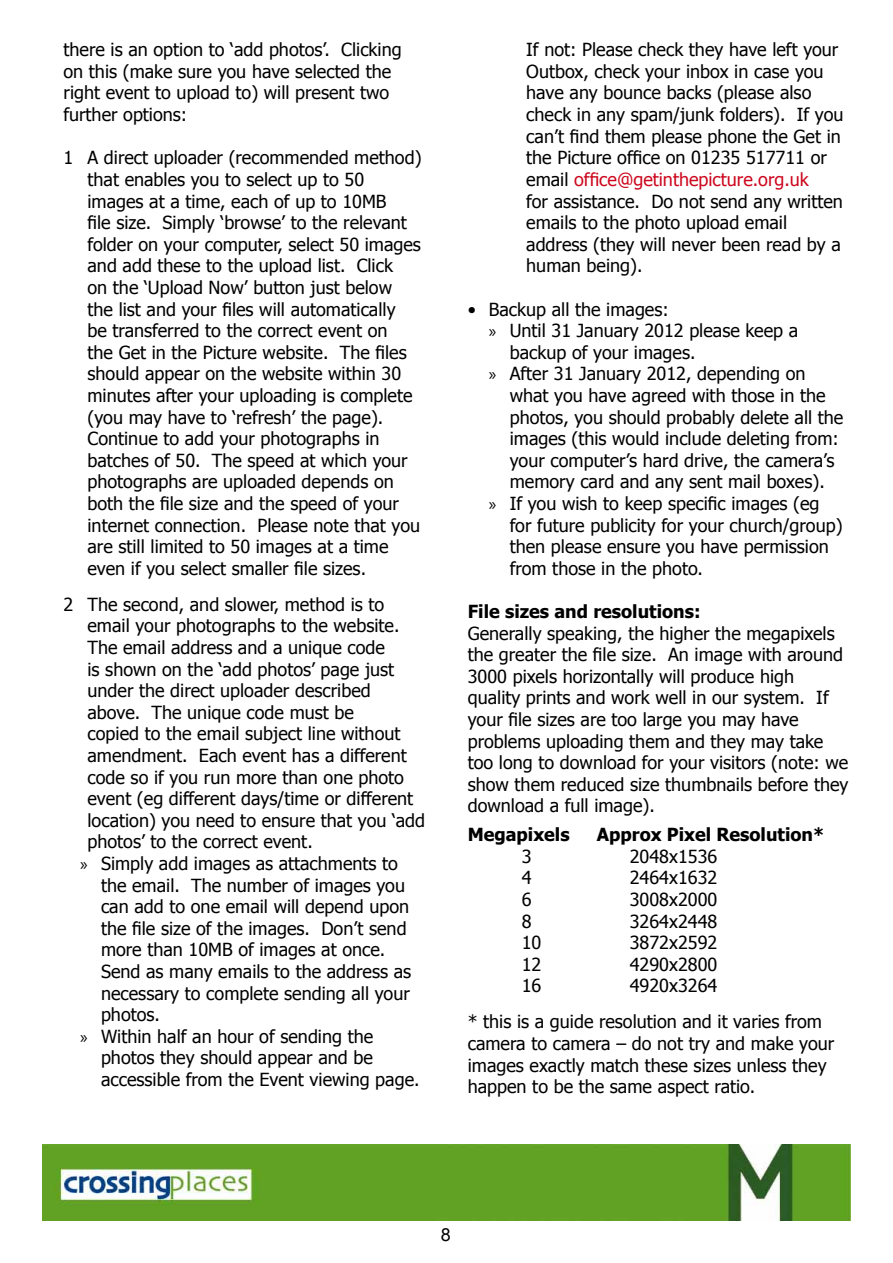
<style>
.page{position:relative;width:893px;height:1263px;background:#fff}
.page>*{position:absolute;margin:0;border:0;box-sizing:border-box;transform-origin:0 0}
.t1{font:18px/21.6px "Tahoma";color:#000}
.t2{font:700 18px "Tahoma";color:#000}
.t3{font:18px "Arial";color:#000}
.s1{font-family:"Myriad Pro"}
.s2{color:#cd071e}
</style>
<div class="page">
<img style="left:43px;top:1145px;width:807px;height:75px">
<p class="t1" style="left:64px;top:38px;width:340px">there is an option to ‘add photos’. Clicking on this (make sure you have selected the right event to upload to) will present two further options:</p>
<p class="t1" style="left:88px;top:146px;width:336px;text-indent:-24px">1 A direct uploader (recommended method) that enables you to select up to 50 images at a time, each of up to 10MB<br>file size. Simply ‘browse’ to the relevant folder on your computer, select 50 images and add these to the upload list. Click<br>on the ‘Upload Now’ button just below the list and your files will automatically<br>be transferred to the correct event on<br>the Get in the Picture website. The files should appear on the website within 30 minutes after your uploading is complete (you may have to ‘refresh’ the page).<br>Continue to add your photographs in batches of 50. The speed at which your photographs are uploaded depends on both the file size and the speed of your internet connection. Please note that you are still limited to 50 images at a time even if you select smaller file sizes.</p>
<p class="t1" style="left:64px;top:593px;width:322px">2 The second, and slower, method is to</p>
<p class="t1" style="left:88px;top:614px;width:313px">email your photographs to the website.</p>
<p class="t1" style="left:88px;top:636px;width:299px">The email address and a unique code</p>
<p class="t1" style="left:88px;top:657px;width:308px">is shown on the ‘add photos’ page just</p>
<p class="t1" style="left:88px;top:679px;width:285px">under the direct uploader described</p>
<p class="t1" style="left:88px;top:701px;width:268px">above. The unique code must be</p>
<p class="t1" style="left:88px;top:722px;width:314px">copied to the email subject line without</p>
<p class="t1" style="left:88px;top:744px;width:321px">amendment. Each event has a different</p>
<p class="t1" style="left:88px;top:765px;width:318px">code so if you run more than one photo</p>
<p class="t1" style="left:88px;top:787px;width:327px">event (eg different days/time or different</p>
<p class="t1" style="left:88px;top:809px;width:339px">location) you need to ensure that you ‘add</p>
<p class="t1" style="left:88px;top:830px;width:227px">photos’ to the correct event.</p>
<p class="t1" style="left:80px;top:852px;width:319px"><span class="s1">»</span> Simply add images as attachments to</p>
<p class="t1" style="left:101px;top:873px;width:306px">the email. The number of images you</p>
<p class="t1" style="left:101px;top:895px;width:310px">can add to one email will depend upon</p>
<p class="t1" style="left:101px;top:917px;width:307px">the file size of the images. Don’t send</p>
<p class="t1" style="left:101px;top:938px;width:286px">more than 10MB of images at once.</p>
<p class="t1" style="left:101px;top:960px;width:312px">Send as many emails to the address as</p>
<p class="t1" style="left:101px;top:981px;width:310px">necessary to complete sending all your</p>
<p class="t1" style="left:101px;top:1003px;width:61px">photos.</p>
<p class="t1" style="left:80px;top:1025px;width:295px"><span class="s1">»</span> Within half an hour of sending the</p>
<p class="t1" style="left:101px;top:1046px;width:273px">photos they should appear and be</p>
<p class="t1" style="left:101px;top:1068px;width:320px">accessible from the Event viewing page.</p>
<p class="t1" style="left:526px;top:38px;width:319px">If not: Please check they have left your Outbox, check your inbox in case you have any bounce backs (please also check in any spam/junk folders). If you can’t find them please phone the Get in the Picture office on 01235 517711 or email <span class="s2">office@getinthepicture.org.uk<br></span>for assistance. Do not send any written emails to the photo upload email address (they will never been read by a human being).</p>
<p class="t1" style="left:468px;top:297px;width:203px">• Backup all the images:</p>
<p class="t1" style="left:489px;top:319px;width:311px"><span class="s1">»</span> Until 31 January 2012 please keep a</p>
<p class="t1" style="left:510px;top:341px;width:187px">backup of your images.</p>
<p class="t1" style="left:489px;top:362px;width:318px"><span class="s1">»</span> After 31 January 2012, depending on</p>
<p class="t1" style="left:510px;top:384px;width:317px">what you have agreed with those in the</p>
<p class="t1" style="left:510px;top:405px;width:335px">photos, you should probably delete all the</p>
<p class="t1" style="left:510px;top:427px;width:331px">images (this would include deleting from:</p>
<p class="t1" style="left:510px;top:449px;width:326px">your computer’s hard drive, the camera’s</p>
<p class="t1" style="left:510px;top:470px;width:316px">memory card and any sent mail boxes).</p>
<p class="t1" style="left:489px;top:492px;width:332px"><span class="s1">»</span> If you wish to keep specific images (eg</p>
<p class="t1" style="left:510px;top:513px;width:334px">for future publicity for your church/group)</p>
<p class="t1" style="left:510px;top:535px;width:321px">then please ensure you have permission</p>
<p class="t1" style="left:510px;top:557px;width:195px">from those in the photo.</p>
<p class="t2" style="left:468px;top:599px;width:234px">File sizes and resolutions:</p>
<p class="t1" style="left:468px;top:621px;width:382px">Generally speaking, the higher the megapixels the greater the file size. An image with around 3000 pixels horizontally will produce high quality prints and work well in our system. If your file sizes are too large you may have problems uploading them and they may take too long to download for your visitors (note: we show them reduced size thumbnails before they download a full image).</p>
<p class="t2" style="left:468px;top:822px;width:103px">Megapixels</p>
<p class="t2" style="left:597px;top:822px;width:229px">Approx Pixel Resolution*</p>
<p class="t1" style="left:522px;top:845px;width:11px">3</p>
<p class="t1" style="left:630px;top:845px;width:89px">2048x1536</p>
<p class="t1" style="left:522px;top:866px;width:11px">4</p>
<p class="t1" style="left:630px;top:866px;width:89px">2464x1632</p>
<p class="t1" style="left:522px;top:888px;width:11px">6</p>
<p class="t1" style="left:630px;top:888px;width:89px">3008x2000</p>
<p class="t1" style="left:522px;top:909px;width:11px">8</p>
<p class="t1" style="left:630px;top:909px;width:89px">3264x2448</p>
<p class="t1" style="left:522px;top:931px;width:21px">10</p>
<p class="t1" style="left:630px;top:931px;width:89px">3872x2592</p>
<p class="t1" style="left:522px;top:953px;width:21px">12</p>
<p class="t1" style="left:630px;top:953px;width:89px">4290x2800</p>
<p class="t1" style="left:522px;top:974px;width:21px">16</p>
<p class="t1" style="left:468px;top:967px;width:356px;line-height:36px;text-indent:162px">4920x3264<br>* this is a guide resolution and it varies from</p>
<p class="t1" style="left:468px;top:1032px;width:368px">camera to camera – do not try and make your images exactly match these sizes unless they happen to be the same aspect ratio.</p>
<p class="t3" style="left:441px;top:1222px;width:12px">8</p>
</div>
